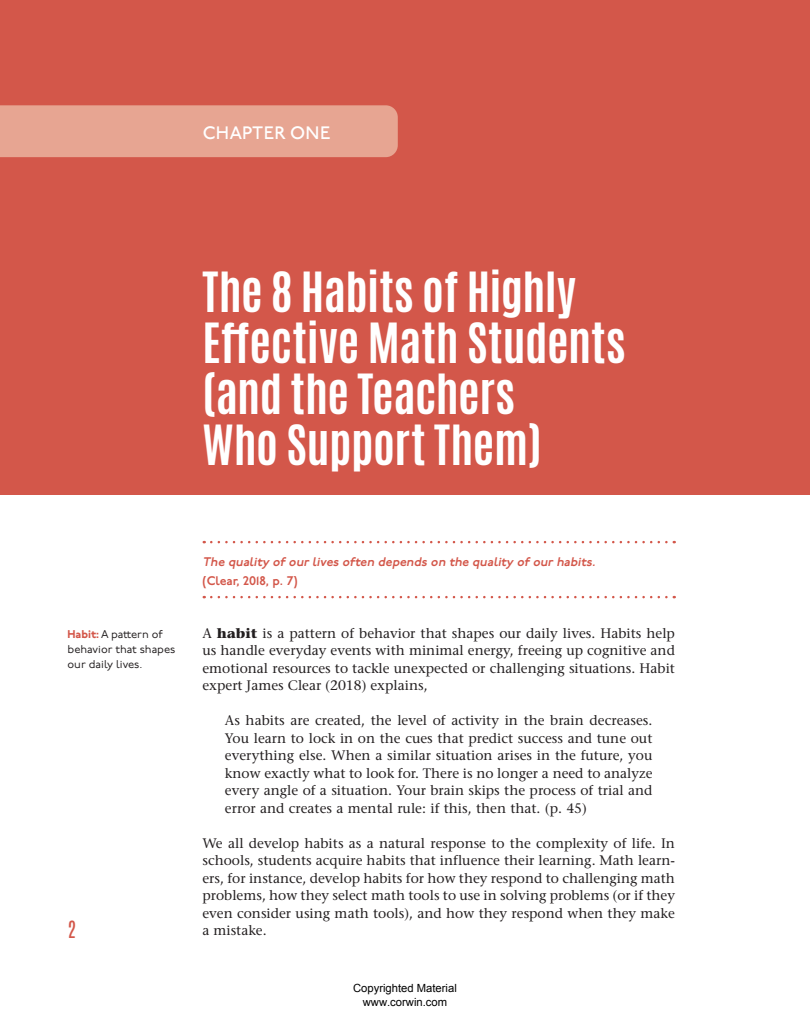
<style>
.page{position:relative;width:810px;height:1035px;background:#fff}
.page>*{position:absolute;margin:0;border:0;box-sizing:border-box;transform-origin:0 0}
.t1{font:700 46.25px/51.2px "Antonio";letter-spacing:-.01em;color:#fff}
.t2{font:20px "Antonio";color:#d3574a}
.t3{font:500 18px "P22 Underground CY";letter-spacing:.02em;color:#fff}
.t4{font:500 13.75px/17.5px "Stone Serif Std";color:#231f20;text-align:justify}
.t5{font:italic 600 12.5px "P22 Underground CY";color:#d3574a}
.t6{font:600 12.5px "P22 Underground CY";color:#d3574a}
.t7{font:11.25px/15px "P22 Underground CY";color:#231f20}
.t8{font:11.25px/13.5px "Arial";color:#000;text-align:center}
.s1{font-weight:800;color:#d3574a}
.s2{font-weight:700}
</style>
<div class="page">
<svg style="left:211px;top:541px;width:464px;height:2px"></svg>
<svg style="left:211px;top:596px;width:464px;height:2px"></svg>
<div style="left:0;top:0;width:810px;height:495px;background:#d3574a"></div>
<div style="left:0;top:105px;width:398px;height:52px;background:#e7a592"></div>
<h3 class="t3" style="left:203px;top:123px;width:129px">CHAPTER ONE</h3>
<h1 class="t1" style="left:202px;top:267px;width:425px">The 8 Habits of Highly<br>Effective Math Students (and the Teachers<br>Who Support Them)</h1>
<p class="t7" style="left:68px;top:627px;width:109px"><span class="s1">Habit:</span> A pattern of behavior that shapes our daily lives.</p>
<h2 class="t2" style="left:68px;top:914px;width:10px">2</h2>
<p class="t5" style="left:202px;top:555px;width:397px">The quality of our lives often depends on the quality of our habits.</p>
<p class="t6" style="left:203px;top:573px;width:97px">(Clear, 2018, p. 7)</p>
<p class="t4" style="left:202px;top:624px;width:474px">A <span class="s2">habit</span> is a pattern of behavior that shapes our daily lives. Habits help us handle everyday events with minimal energy, freeing up cognitive and emotional resources to tackle unexpected or challenging situations. Habit expert James Clear (2018) explains,</p>
<p class="t4" style="left:225px;top:712px;width:429px">As habits are created, the level of activity in the brain decreases.<br>You learn to lock in on the cues that predict success and tune out everything else. When a similar situation arises in the future, you know exactly what to look for. There is no longer a need to analyze every angle of a situation. Your brain skips the process of trial and error and creates a mental rule: if this, then that. (p. 45)</p>
<p class="t4" style="left:202px;top:834px;width:474px">We all develop habits as a natural response to the complexity of life. In schools, students acquire habits that influence their learning. Math learn&shy;ers, for instance, develop habits for how they respond to challenging math problems, how they select math tools to use in solving problems (or if they even consider using math tools), and how they respond when they make a mistake.</p>
<p class="t8" style="left:353px;top:981px;width:105px">Copyrighted Material www.corwin.com</p>
</div>
